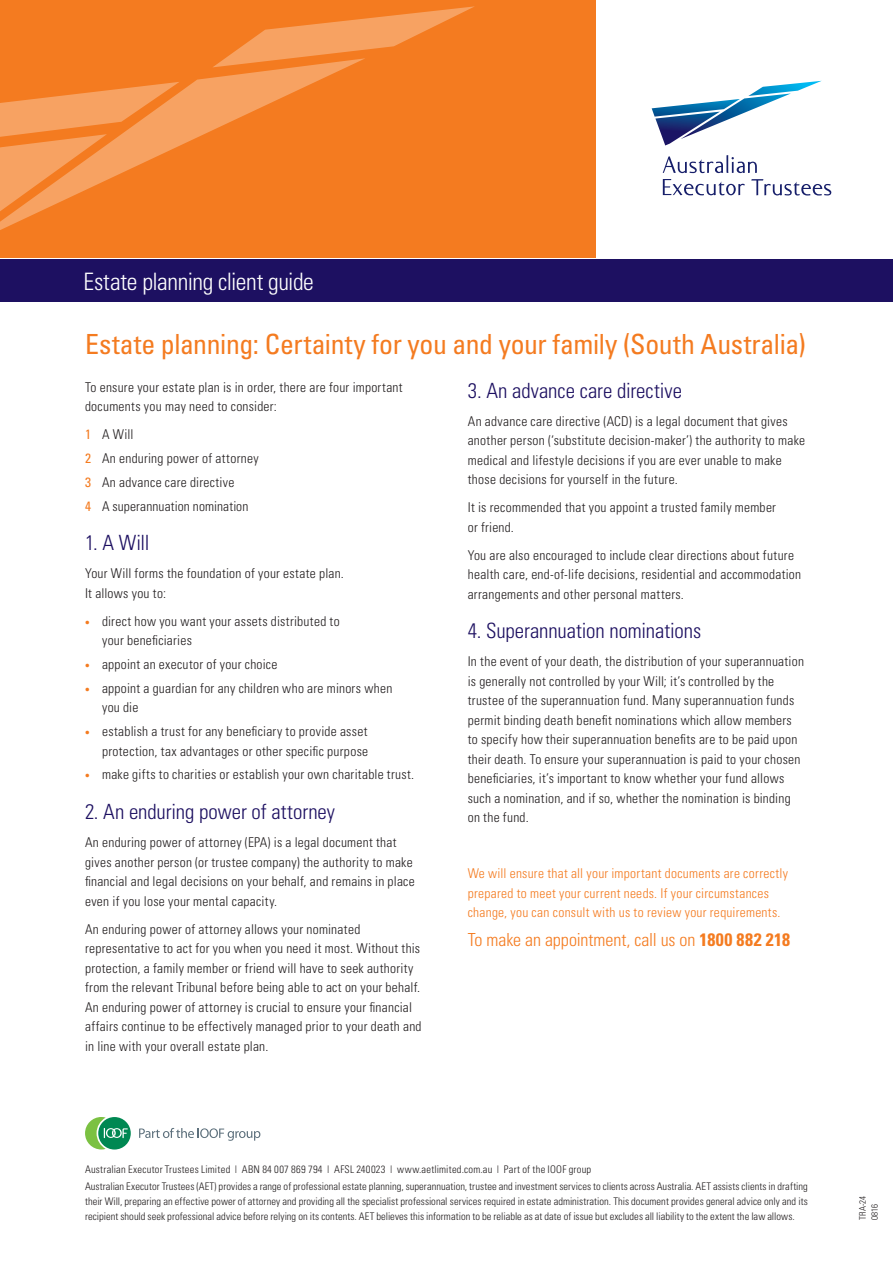
<style>
.page{position:relative;width:893px;height:1263px;background:#fff}
.page>*{position:absolute;margin:0;border:0;box-sizing:border-box;transform-origin:0 0}
.t1{font:condensed 27.75px "Univers";letter-spacing:-.01em;color:#f47b20}
.t2{font:300 condensed 24px "Univers";letter-spacing:-.02em;color:#fff}
.t3{font:300 condensed 21px "Univers";letter-spacing:-.005em;color:#1d1061}
.t4{font:300 condensed 18px "Univers";letter-spacing:-.005em;color:#f47b20}
.t5{font:300 condensed 13.5px/19.5px "Univers";letter-spacing:.02em;color:#231f20}
.t6{font:300 condensed 13.5px/19.5px "Univers";letter-spacing:.02em;color:#f47b20}
.t7{font:300 condensed 10.5px/17.1px "Univers";letter-spacing:.01em;color:#231f20}
.t8{font:300 condensed 9px/12px "Univers";letter-spacing:.015em;color:#231f20}
.s1{font-weight:400;color:#f47b20}
.s2{font-family:"Myriad Pro";font-weight:700;font-stretch:normal;color:#f47b20}
.s3{font-weight:700}
</style>
<div class="page">
<div style="left:0;top:0;width:595px;height:257px;background:#f47b20"></div>
<svg style="left:663px;top:155px;width:94px;height:18px"></svg>
<svg style="left:663px;top:179px;width:82px;height:16px"></svg>
<svg style="left:751px;top:179px;width:80px;height:17px"></svg>
<svg style="left:652px;top:81px;width:169px;height:64px"></svg>
<div style="left:0;top:259px;width:893px;height:43px;background:#1d1061"></div>
<svg style="left:180px;top:67px;width:167px;height:79px"></svg>
<svg style="left:213px;top:6px;width:261px;height:61px"></svg>
<svg style="left:0;top:82px;width:180px;height:176px"></svg>
<svg style="left:98px;top:1117px;width:33px;height:32px"></svg>
<svg style="left:85px;top:1117px;width:43px;height:32px"></svg>
<svg style="left:139px;top:1128px;width:121px;height:13px"></svg>
<h2 class="t2" style="left:84px;top:267px;width:232px">Estate planning client guide</h2>
<h1 class="t1" style="left:85px;top:327px;width:722px">Estate planning: Certainty for you and your family (South Australia)</h1>
<p class="t5" style="left:85px;top:377px;width:319px">To ensure your estate plan is in order, there are four important documents you may need to consider:</p>
<p class="t5" style="left:85px;top:422px;width:175px;line-height:23.7px"><span class="s1">1</span> A Will<br><span class="s1">2</span> An enduring power of attorney<br><span class="s1">3</span> An advance care directive<br><span class="s1">4</span> A superannuation nomination</p>
<h3 class="t3" style="left:85px;top:530px;width:66px">1. A Will</h3>
<p class="t5" style="left:85px;top:564px;width:260px">Your Will forms the foundation of your estate plan.<br>It allows you to:</p>
<p class="t5" style="left:102px;top:611px;width:239px;text-indent:-17px"><span class="s2">•</span> direct how you want your assets distributed to your beneficiaries</p>
<p class="t5" style="left:85px;top:654px;width:194px"><span class="s2">•</span> appoint an executor of your choice</p>
<p class="t5" style="left:102px;top:678px;width:292px;text-indent:-17px"><span class="s2">•</span> appoint a guardian for any children who are minors when you die</p>
<p class="t5" style="left:85px;top:721px;width:285px;text-align:right"><span class="s2">•</span> establish a trust for any beneficiary to provide asset protection, tax advantages or other specific purpose</p>
<p class="t5" style="left:85px;top:765px;width:331px"><span class="s2">•</span> make gifts to charities or establish your own charitable trust.</p>
<h3 class="t3" style="left:85px;top:799px;width:252px">2. An enduring power of attorney</h3>
<p class="t5" style="left:85px;top:832px;width:331px">An enduring power of attorney (EPA) is a legal document that gives another person (or trustee company) the authority to make financial and legal decisions on your behalf, and remains in place even if you lose your mental capacity.</p>
<p class="t5" style="left:85px;top:919px;width:338px">An enduring power of attorney allows your nominated representative to act for you when you need it most. Without this protection, a family member or friend will have to seek authority from the relevant Tribunal before being able to act on your behalf.<br>An enduring power of attorney is crucial to ensure your financial affairs continue to be effectively managed prior to your death and in line with your overall estate plan.</p>
<h3 class="t3" style="left:468px;top:378px;width:216px">3. An advance care directive</h3>
<p class="t5" style="left:468px;top:411px;width:339px">An advance care directive (ACD) is a legal document that gives another person (‘substitute decision-maker’) the authority to make medical and lifestyle decisions if you are ever unable to make those decisions for yourself in the future.</p>
<p class="t5" style="left:468px;top:497px;width:310px">It is recommended that you appoint a trusted family member or friend.</p>
<p class="t5" style="left:468px;top:545px;width:335px">You are also encouraged to include clear directions about future health care, end-of-life decisions, residential and accommodation arrangements and other personal matters.</p>
<h3 class="t3" style="left:468px;top:618px;width:235px">4. Superannuation nominations</h3>
<p class="t5" style="left:468px;top:652px;width:338px">In the event of your death, the distribution of your superannuation is generally not controlled by your Will; it’s controlled by the trustee of the superannuation fund. Many superannuation funds permit binding death benefit nominations which allow members to specify how their superannuation benefits are to be paid upon their death. To ensure your superannuation is paid to your chosen beneficiaries, it’s important to know whether your fund allows such a nomination, and if so, whether the nomination is binding on the fund.</p>
<p class="t6" style="left:468px;top:864px;width:322px">We will ensure that all your important documents are correctly prepared to meet your current needs. If your circumstances change, you can consult with us to review your requirements.</p>
<h3 class="t4" style="left:468px;top:928px;width:324px">To make an appointment, call us on <span class="s3">1800 882 218</span></h3>
<p class="t7" style="left:85px;top:1161px;width:724px">Australian Executor Trustees Limited | ABN 84 007 869 794 | AFSL 240023 | www.aetlimited.com.au | Part of the IOOF group<br>Australian Executor Trustees (AET) provides a range of professional estate planning, superannuation, trustee and investment services to clients across Australia. AET assists clients in drafting</p>
<p class="t7" style="left:85px;top:1194px;width:724px;line-height:15px">their Will, preparing an effective power of attorney and providing all the specialist professional services required in estate administration. This document provides general advice only and its recipient should seek professional advice before relying on its contents. AET believes this information to be reliable as at date of issue but excludes all liability to the extent the law allows.</p>
<p class="t8" style="left:857px;top:1220px;width:26px;rotate:-90deg">TRA-24<br>0816</p>
</div>
